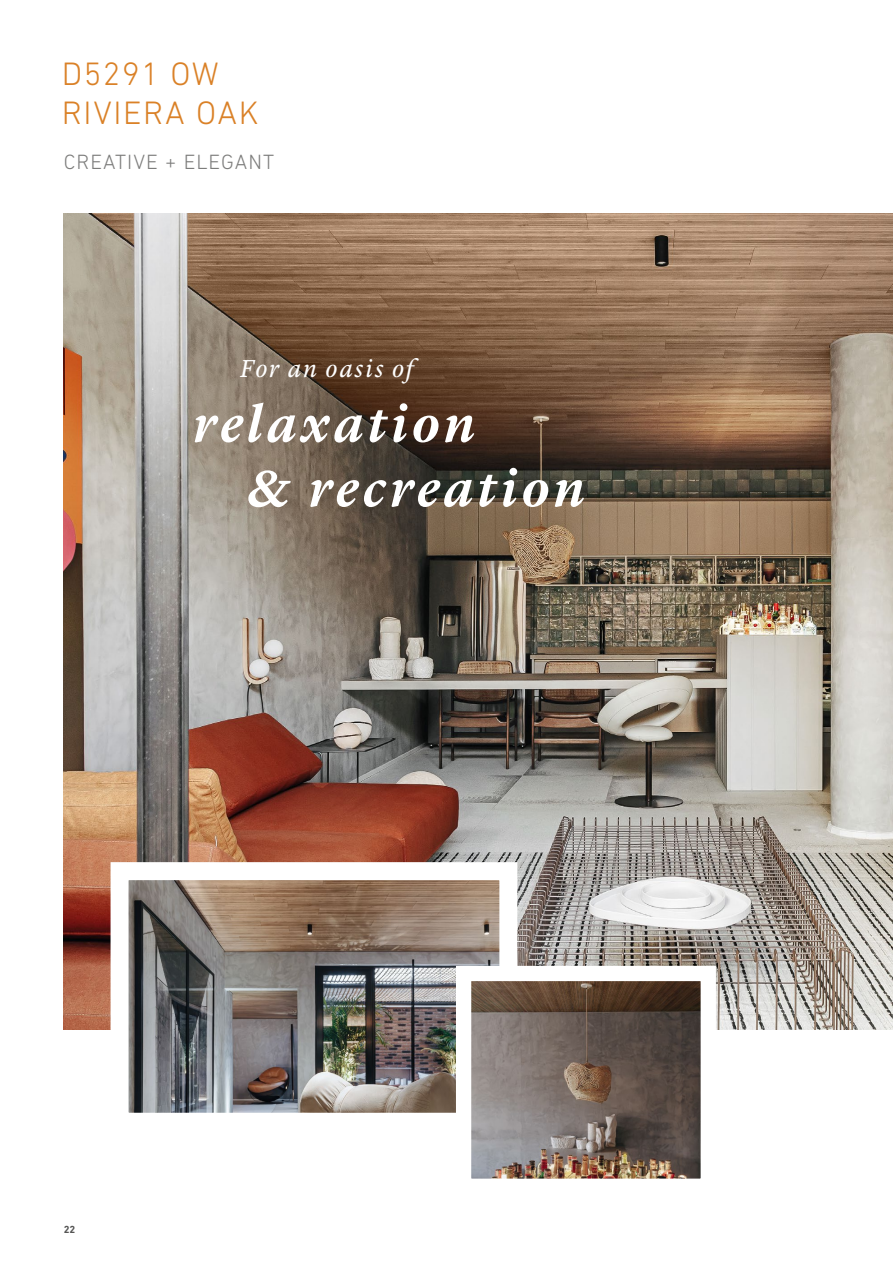
<style>
.page{position:relative;width:893px;height:1263px;background:#fff}
.page>*{position:absolute;margin:0;border:0;box-sizing:border-box;transform-origin:0 0}
.t1{font:italic 600 52.5px/64.5px "Lyon Text";letter-spacing:.075em;color:#fff}
.t2{font:300 33px/39.6px "DIN Next LT Pro";letter-spacing:.05em;color:#da8127}
.t3{font:italic 25.5px "Lyon Text";letter-spacing:.06em;color:#fff}
.t4{font:300 21px "DIN Next LT Pro";letter-spacing:.05em;color:#7d7d7c}
.t5{font:700 10.5px "DIN Next LT Pro";color:#565655}
</style>
<div class="page">
<img style="left:64px;top:214px;width:829px;height:816px">
<img style="left:130px;top:881px;width:368px;height:231px">
<img style="left:472px;top:982px;width:228px;height:196px">
<p class="t2" style="left:62px;top:53px;width:198px">D5291 OW<br>RIVIERA OAK</p>
<p class="t4" style="left:64px;top:150px;width:212px">CREATIVE + ELEGANT</p>
<p class="t3" style="left:240px;top:349px;width:175px">For an oasis of</p>
<p class="t1" style="left:247px;top:388px;width:339px;text-indent:-54px">relaxation<br>&amp; recreation</p>
<p class="t5" style="left:64px;top:1223px;width:13px">22</p>
</div>
